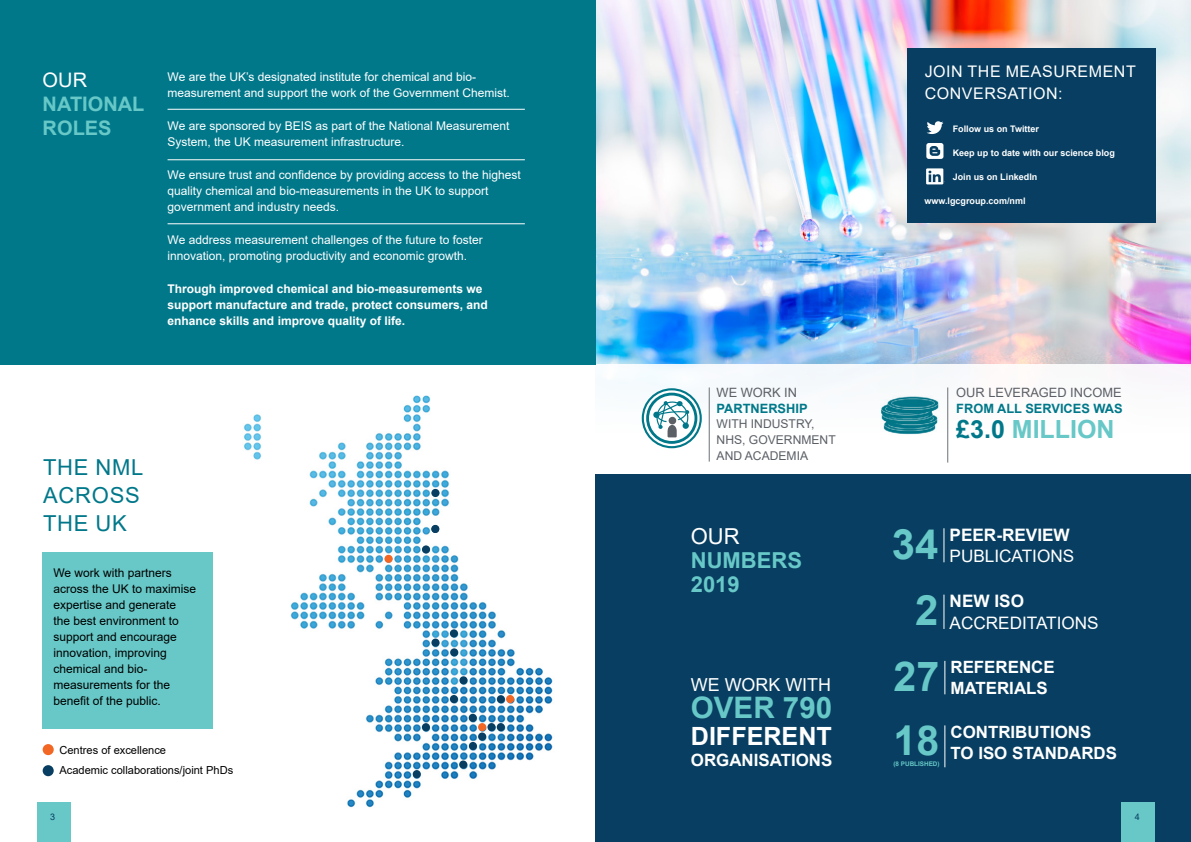
<style>
.page{position:relative;width:1191px;height:842px;background:#fff}
.page>*{position:absolute;margin:0;border:0;box-sizing:border-box;transform-origin:0 0}
.t1{font:700 41.8px "Arial";color:#67c8c7}
.t2{font:700 41.2px "Arial";color:#67c8c7}
.t3{font:700 29.6px "Arial";color:#67c8c7}
.t4{font:700 25.1px "Arial";color:#fff}
.t5{font:700 25px "Arial";color:#67c8c7}
.t6{font:22px/28px "Arial";letter-spacing:.035em;color:#00788a}
.t7{font:700 22px/24px "Arial";color:#67c8c7}
.t8{font:22px "Arial";color:#fff}
.t9{font:700 20px/24px "Arial";color:#67c8c7}
.t10{font:20px "Arial";color:#fff}
.t11{font:17.9px "Arial";color:#fff}
.t12{font:17.2px "Arial";color:#fff}
.t13{font:700 17.2px "Arial";color:#fff}
.t14{font:700 16.9px "Arial";color:#fff}
.t15{font:16px/22px "Arial";letter-spacing:.035em;color:#fff}
.t16{font:700 12.8px "Arial";color:#00788a}
.t17{font:12.8px "Arial";color:#5b6066}
.t18{font:12.1px/15.7px "Arial";color:#5b6066}
.t19{font:12px/16px "Arial";color:#fff}
.t20{font:12px/16px "Arial";color:#000}
.t21{font:700 12px/16px "Arial";color:#fff}
.t22{font:11.1px/19.7px "Arial";color:#000}
.t23{font:700 9px "Arial";color:#fff}
.t24{font:9px "Arial";color:#073e61}
.t25{font:700 6.3px "Arial";color:#67c8c7}
.s1{color:#00788a}
</style>
<div class="page">
<img style="left:595px;top:0;width:596px;height:365px">
<div style="left:595px;top:475px;width:596px;height:367px;background:#073e61"></div>
<div style="left:0;top:0;width:595px;height:364px;background:#00788a"></div>
<div style="left:37px;top:802px;width:34px;height:40px;background:#67c8c7"></div>
<div style="left:1121px;top:802px;width:33px;height:40px;background:#67c8c7"></div>
<div style="left:43px;top:552px;width:170px;height:177px;background:#67c8c7"></div>
<hr style="left:709px;top:387px;width:1px;height:75px;background:#5b6066">
<svg style="left:643px;top:389px;width:57px;height:58px"></svg>
<div style="left:642px;top:388px;width:60px;height:60px;border:2px solid #00788a;border-radius:50%"></div>
<svg style="left:647px;top:394px;width:49px;height:48px"></svg>
<div style="left:646px;top:393px;width:51px;height:51px;border:3px solid #00788a;border-radius:50%"></div>
<svg style="left:653px;top:401px;width:36px;height:36px"></svg>
<div style="left:43px;top:744px;width:11px;height:11px;background:#f26724;border-radius:50%"></div>
<div style="left:43px;top:765px;width:11px;height:11px;background:#073e61;border-radius:50%"></div>
<hr style="left:943px;top:528px;width:1px;height:34px;background:#fff">
<hr style="left:943px;top:595px;width:1px;height:34px;background:#fff">
<hr style="left:944px;top:661px;width:1px;height:33px;background:#fff">
<hr style="left:944px;top:725px;width:1px;height:42px;background:#fff">
<div style="left:907px;top:48px;width:248px;height:175px;background:#073e61"></div>
<svg style="left:927px;top:121px;width:16px;height:13px"></svg>
<div style="left:926px;top:168px;width:17px;height:16px;background:#fff"></div>
<svg style="left:928px;top:171px;width:17px;height:12px"></svg>
<div style="left:926px;top:143px;width:17px;height:16px;background:#fff;border-radius:2px"></div>
<svg style="left:929px;top:146px;width:11px;height:10px"></svg>
<hr style="left:168px;top:109px;width:357px;height:1px;background:#fff">
<hr style="left:168px;top:160px;width:357px;height:1px;background:#fff">
<hr style="left:168px;top:224px;width:357px;height:1px;background:#fff">
<img style="left:880px;top:396px;width:59px;height:39px">
<hr style="left:947px;top:387px;width:1px;height:76px;background:#5b6066">
<img style="left:244px;top:395px;width:309px;height:413px">
<div style="left:384px;top:555px;width:8px;height:8px;background:#f26724;border-radius:50%"></div>
<div style="left:422px;top:545px;width:8px;height:8px;background:#073e61;border-radius:50%"></div>
<div style="left:431px;top:525px;width:8px;height:8px;background:#073e61;border-radius:50%"></div>
<div style="left:431px;top:489px;width:8px;height:8px;background:#073e61;border-radius:50%"></div>
<div style="left:450px;top:629px;width:8px;height:8px;background:#073e61;border-radius:50%"></div>
<div style="left:450px;top:648px;width:8px;height:8px;background:#073e61;border-radius:50%"></div>
<div style="left:431px;top:639px;width:8px;height:8px;background:#073e61;border-radius:50%"></div>
<div style="left:459px;top:676px;width:8px;height:8px;background:#073e61;border-radius:50%"></div>
<div style="left:450px;top:695px;width:8px;height:8px;background:#073e61;border-radius:50%"></div>
<div style="left:497px;top:695px;width:8px;height:8px;background:#073e61;border-radius:50%"></div>
<div style="left:506px;top:695px;width:8px;height:8px;background:#f26724;border-radius:50%"></div>
<div style="left:469px;top:714px;width:8px;height:8px;background:#073e61;border-radius:50%"></div>
<div style="left:422px;top:723px;width:8px;height:8px;background:#073e61;border-radius:50%"></div>
<div style="left:478px;top:723px;width:8px;height:8px;background:#f26724;border-radius:50%"></div>
<div style="left:478px;top:732px;width:8px;height:8px;background:#073e61;border-radius:50%"></div>
<div style="left:497px;top:723px;width:8px;height:8px;background:#073e61;border-radius:50%"></div>
<div style="left:487px;top:723px;width:8px;height:8px;background:#073e61;border-radius:50%"></div>
<div style="left:469px;top:742px;width:8px;height:8px;background:#073e61;border-radius:50%"></div>
<div style="left:459px;top:760px;width:8px;height:8px;background:#073e61;border-radius:50%"></div>
<div style="left:413px;top:770px;width:8px;height:8px;background:#073e61;border-radius:50%"></div>
<h3 class="t10" style="left:43px;top:66px;width:46px">OUR</h3>
<h3 class="t9" style="left:43px;top:92px;width:103px">NATIONAL<br>ROLES</h3>
<p class="t19" style="left:168px;top:68px;width:344px">We are the UK’s designated institute for chemical and bio&shy;measurement and support the work of the Government Chemist.</p>
<p class="t19" style="left:168px;top:117px;width:343px">We are sponsored by BEIS as part of the National Measurement<br>System, the UK measurement infrastructure.</p>
<p class="t19" style="left:168px;top:166px;width:355px">We ensure trust and confidence by providing access to the highest quality chemical and bio-measurements in the UK to support government and industry needs.</p>
<p class="t19" style="left:168px;top:231px;width:317px">We address measurement challenges of the future to foster innovation, promoting productivity and economic growth.</p>
<p class="t21" style="left:168px;top:281px;width:322px">Through improved chemical and bio-measurements we support manufacture and trade, protect consumers, and enhance skills and improve quality of life.</p>
<h3 class="t6" style="left:43px;top:453px;width:102px">THE NML<br>ACROSS<br>THE UK</h3>
<p class="t20" style="left:53px;top:565px;width:144px">We work with partners across the UK to maximise expertise and generate<br>the best environment to support and encourage innovation, improving chemical and bio&shy;measurements for the benefit of the public.</p>
<p class="t22" style="left:59px;top:740px;width:175px">Centres of excellence<br>Academic collaborations/joint PhDs</p>
<h3 class="t15" style="left:924px;top:60px;width:213px">JOIN THE MEASUREMENT<br>CONVERSATION:</h3>
<p class="t23" style="left:952px;top:122px;width:88px">Follow us on Twitter</p>
<p class="t23" style="left:952px;top:146px;width:164px">Keep up to date with our science blog</p>
<p class="t23" style="left:952px;top:171px;width:86px">Join us on LinkedIn</p>
<p class="t23" style="left:924px;top:195px;width:103px">www.lgcgroup.com/nml</p>
<p class="t17" style="left:716px;top:383px;width:82px">WE WORK IN</p>
<p class="t16" style="left:716px;top:399px;width:92px">PARTNERSHIP</p>
<p class="t18" style="left:716px;top:416px;width:121px">WITH INDUSTRY,<br>NHS, GOVERNMENT<br>AND ACADEMIA</p>
<h3 class="t8" style="left:691px;top:521px;width:50px">OUR</h3>
<h3 class="t7" style="left:691px;top:549px;width:113px">NUMBERS<br>2019</h3>
<h3 class="t11" style="left:691px;top:672px;width:142px">WE WORK WITH</h3>
<h3 class="t3" style="left:691px;top:686px;width:143px">OVER 790</h3>
<h3 class="t4" style="left:691px;top:718px;width:143px">DIFFERENT</h3>
<h3 class="t14" style="left:691px;top:748px;width:143px">ORGANISATIONS</h3>
<p class="t17" style="left:956px;top:383px;width:167px">OUR LEVERAGED INCOME</p>
<p class="t16" style="left:956px;top:399px;width:168px">FROM ALL SERVICES WAS</p>
<h3 class="t5" style="left:956px;top:412px;width:160px"><span class="s1">£3.0</span> MILLION</h3>
<h1 class="t1" style="left:891px;top:515px;width:48px">34</h1>
<h1 class="t1" style="left:915px;top:581px;width:25px">2</h1>
<h2 class="t2" style="left:893px;top:647px;width:47px">27</h2>
<h2 class="t2" style="left:893px;top:712px;width:47px">18</h2>
<p class="t25" style="left:893px;top:759px;width:48px">(8 PUBLISHED)</p>
<h3 class="t13" style="left:949px;top:523px;width:122px">PEER-REVIEW</h3>
<h3 class="t12" style="left:949px;top:544px;width:126px">PUBLICATIONS</h3>
<h3 class="t13" style="left:949px;top:589px;width:76px">NEW ISO</h3>
<h3 class="t12" style="left:949px;top:611px;width:151px">ACCREDITATIONS</h3>
<h3 class="t14" style="left:950px;top:655px;width:106px">REFERENCE</h3>
<h3 class="t14" style="left:950px;top:676px;width:99px">MATERIALS</h3>
<h3 class="t14" style="left:950px;top:720px;width:142px">CONTRIBUTIONS</h3>
<h3 class="t14" style="left:950px;top:741px;width:168px">TO ISO STANDARDS</h3>
<p class="t24" style="left:50px;top:811px;width:7px">3</p>
<p class="t24" style="left:1135px;top:811px;width:7px">4</p>
</div>
